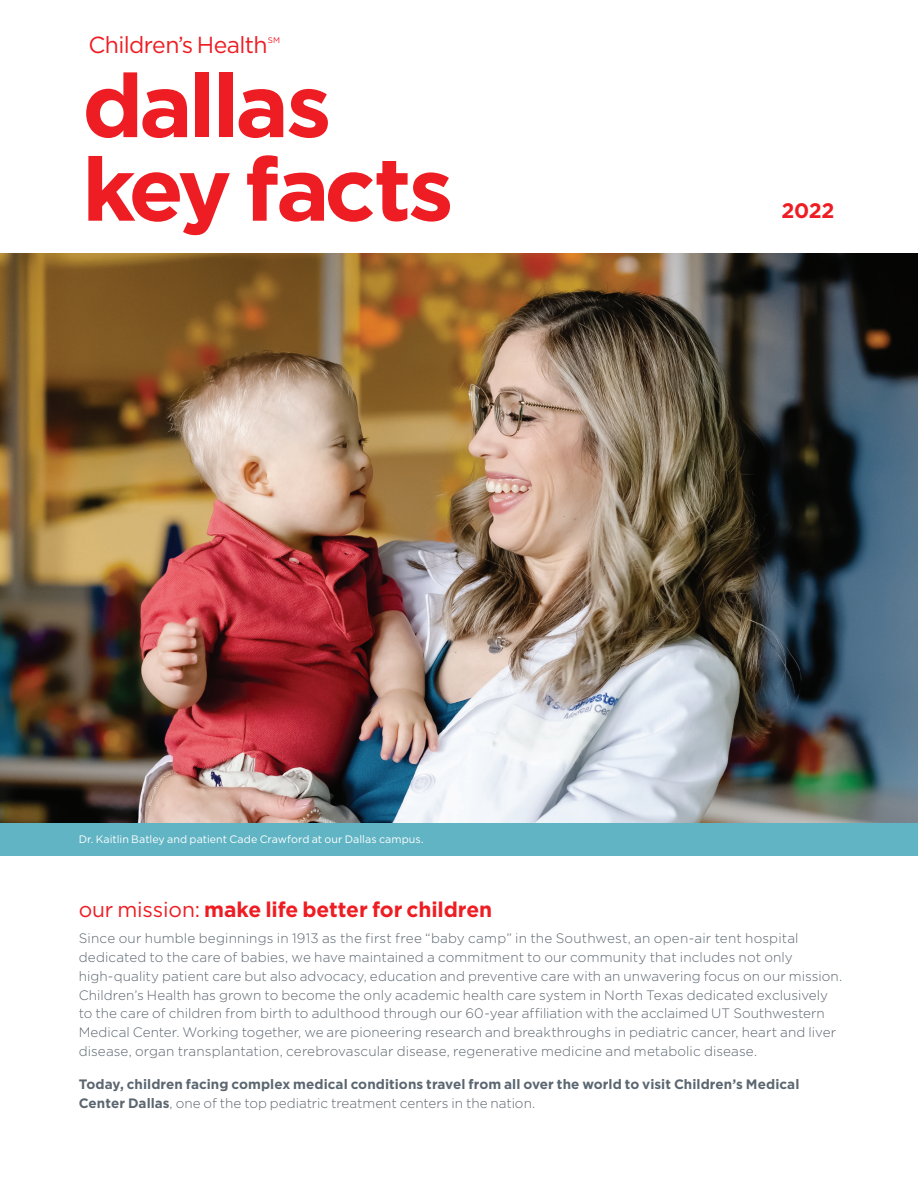
<style>
.page{position:relative;width:918px;height:1188px;background:#fff}
.page>*{position:absolute;margin:0;border:0;box-sizing:border-box;transform-origin:0 0}
.key_facts_title{font:700 88.65px/83.6px "Gotham";letter-spacing:-.045em;color:#ee1d23}
.Children_s_Health_header{font:23.25px "Gotham";letter-spacing:-.025em;color:#ee1d23}
.Subhead{font:700 21.15px "Gotham";letter-spacing:-.005em;color:#ee1d23}
.Subhead-2{font:700 21px "Gotham";color:#ee1d23}
.Body_copy{font:300 13.65px/18.9px "Gotham";letter-spacing:.005em;color:#5b6670}
.Body_copy-2{font:700 13.65px/18.9px "Gotham";letter-spacing:.005em;color:#5b6670}
.Photo_caption_footer{font:10.8px "Gotham";color:#fff}
.Children_s_Health_header-2{font:8.1px "Gotham";color:#ee1d23}
.s1{font-weight:400}
.s2{font-weight:300}
</style>
<div class="page">
<img style="left:0;top:254px;width:918px;height:569px">
<div style="left:0;top:823px;width:918px;height:32px;background:#60b4c4"></div>
<p class="Children_s_Health_header" style="left:88px;top:30px;width:181px">Children’s Health</p>
<p class="Children_s_Health_header-2" style="left:268px;top:35px;width:14px">SM</p>
<p class="key_facts_title" style="left:82px;top:63px;width:373px">dallas key facts</p>
<p class="Photo_caption_footer" style="left:79px;top:832px;width:346px">Dr. Kaitlin Batley and patient Cade Crawford at our Dallas campus.</p>
<p class="Subhead-2" style="left:782px;top:197px;width:54px">2022</p>
<p class="Subhead" style="left:79px;top:895px;width:415px"><span class="s1">our mission:</span> make life better for children</p>
<p class="Body_copy" style="left:79px;top:928px;width:765px">Since our humble beginnings in 1913 as the first free “baby camp” in the Southwest, an open-air tent hospital dedicated to the care of babies, we have maintained a commitment to our community that includes not only high-quality patient care but also advocacy, education and preventive care with an unwavering focus on our mission.<br>Children’s Health has grown to become the only academic health care system in North Texas dedicated exclusively to the care of children from birth to adulthood through our 60-year affiliation with the acclaimed UT Southwestern Medical Center. Working together, we are pioneering research and breakthroughs in pediatric cancer, heart and liver disease, organ transplantation, cerebrovascular disease, regenerative medicine and metabolic disease.</p>
<p class="Body_copy-2" style="left:79px;top:1075px;width:722px">Today, children facing complex medical conditions travel from all over the world to visit Children’s Medical<br>Center Dallas<span class="s2">, one of the top pediatric treatment centers in the nation.</span></p>
</div>
